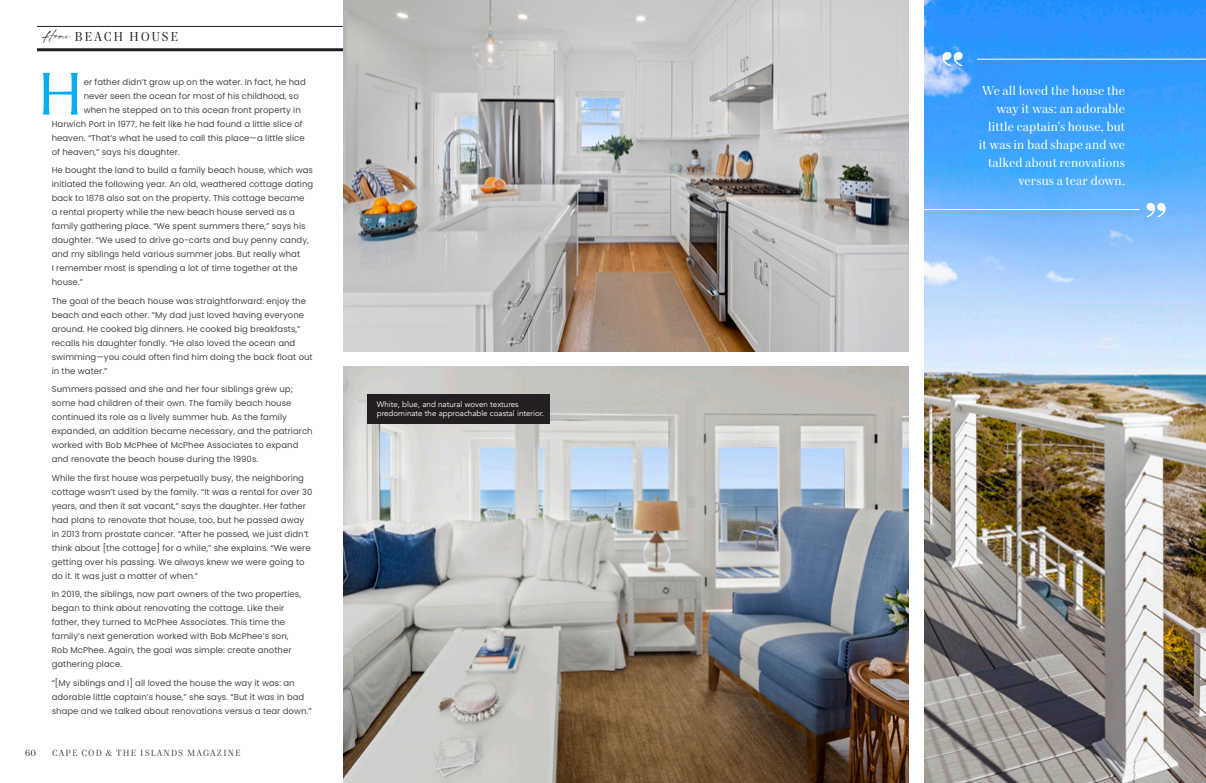
<style>
.page{position:relative;width:1206px;height:783px;background:#fff}
.page>*{position:absolute;margin:0;border:0;box-sizing:border-box;transform-origin:0 0}
.t1{font:13px/18px "Mort Modern 08";letter-spacing:.005em;color:#fff;text-align:right}
.t2{font:13px "Mort Modern 08";letter-spacing:.13em;color:#231f20}
.t3{font:9px "Mort Modern 08";letter-spacing:.125em;color:#3e3e3f}
.t4{font:9px "Mort Modern 08";color:#231f20}
.t5{font:8.5px/14px "Poppins";letter-spacing:.005em;color:#464748}
.t6{font:8px/9.6px "Avenir";color:#fff}
</style>
<div class="page">
<hr style="left:37px;top:48px;width:530px;height:3px;background:#231f20">
<hr style="left:37px;top:26px;width:530px;height:1px;background:#231f20">
<img style="left:924px;top:0;width:282px;height:783px">
<svg style="left:941px;top:52px;width:24px;height:14px"></svg>
<img style="left:344px;top:366px;width:565px;height:417px">
<img style="left:344px;top:0;width:565px;height:351px">
<hr style="left:977px;top:59px;width:229px;height:1px;background:#fff">
<svg style="left:1144px;top:203px;width:24px;height:14px"></svg>
<hr style="left:909px;top:209px;width:230px;height:1px;background:#fff">
<div style="left:368px;top:395px;width:182px;height:29px;background:#231f20"></div>
<svg style="left:43px;top:73px;width:35px;height:42px"></svg>
<h1 class="t2" style="left:42px;top:29px;width:138px"><sub>Home</sub> BEACH HOUSE</h1>
<p class="t5" style="left:84px;top:75px;width:224px">er father didn’t grow up on the water. In fact, he had</p>
<p class="t5" style="left:84px;top:89px;width:217px">never seen the ocean for most of his childhood, so</p>
<p class="t5" style="left:84px;top:103px;width:219px">when he stepped on to this ocean front property in</p>
<p class="t5" style="left:52px;top:117px;width:252px">Harwich Port in 1977, he felt like he had found a little slice of</p>
<p class="t5" style="left:52px;top:131px;width:255px">heaven. “That’s what he used to call this place—a little slice</p>
<p class="t5" style="left:52px;top:145px;width:130px">of heaven,” says his daughter.</p>
<p class="t5" style="left:52px;top:164px;width:263px">He bought the land to build a family beach house, which was initiated the following year. An old, weathered cottage dating back to 1878 also sat on the property. This cottage became<br>a rental property while the new beach house served as a family gathering place. “We spent summers there,” says his daughter. “We used to drive go-carts and buy penny candy, and my siblings held various summer jobs. But really what<br>I remember most is spending a lot of time together at the house.”</p>
<p class="t5" style="left:52px;top:294px;width:263px">The goal of the beach house was straightforward: enjoy the beach and each other. “My dad just loved having everyone around. He cooked big dinners. He cooked big breakfasts,” recalls his daughter fondly. “He also loved the ocean and swimming—you could often find him doing the back float out in the water.”</p>
<p class="t5" style="left:52px;top:383px;width:263px">Summers passed and she and her four siblings grew up; some had children of their own. The family beach house continued its role as a lively summer hub. As the family expanded, an addition became necessary, and the patriarch worked with Bob McPhee of McPhee Associates to expand and renovate the beach house during the 1990s.</p>
<p class="t5" style="left:52px;top:471px;width:262px">While the first house was perpetually busy, the neighboring cottage wasn’t used by the family. “It was a rental for over 30 years, and then it sat vacant,” says the daughter. Her father had plans to renovate that house, too, but he passed away in 2013 from prostate cancer. “After he passed, we just didn’t think about [the cottage] for a while,” she explains. “We were getting over his passing. We always knew we were going to do it. It was just a matter of when.”</p>
<p class="t5" style="left:52px;top:588px;width:251px">In 2019, the siblings, now part owners of the two properties, began to think about renovating the cottage. Like their father, they turned to McPhee Associates. This time the family’s next generation worked with Bob McPhee’s son, Rob McPhee. Again, the goal was simple: create another gathering place.</p>
<p class="t5" style="left:52px;top:676px;width:261px">“[My siblings and I] all loved the house the way it was: an adorable little captain’s house,” she says. “But it was in bad shape and we talked about renovations versus a tear down.”</p>
<p class="t4" style="left:25px;top:748px;width:12px">60</p>
<p class="t3" style="left:52px;top:748px;width:190px">CAPE COD &amp; THE ISLANDS MAGAZINE</p>
<p class="t6" style="left:377px;top:399px;width:169px">White, blue, and natural woven textures predominate the approachable coastal interior.</p>
<p class="t1" style="left:979px;top:82px;width:148px">We all loved the house the way it was: an adorable little captain’s house, but it was in bad shape and we talked about renovations versus a tear down.</p>
</div>
